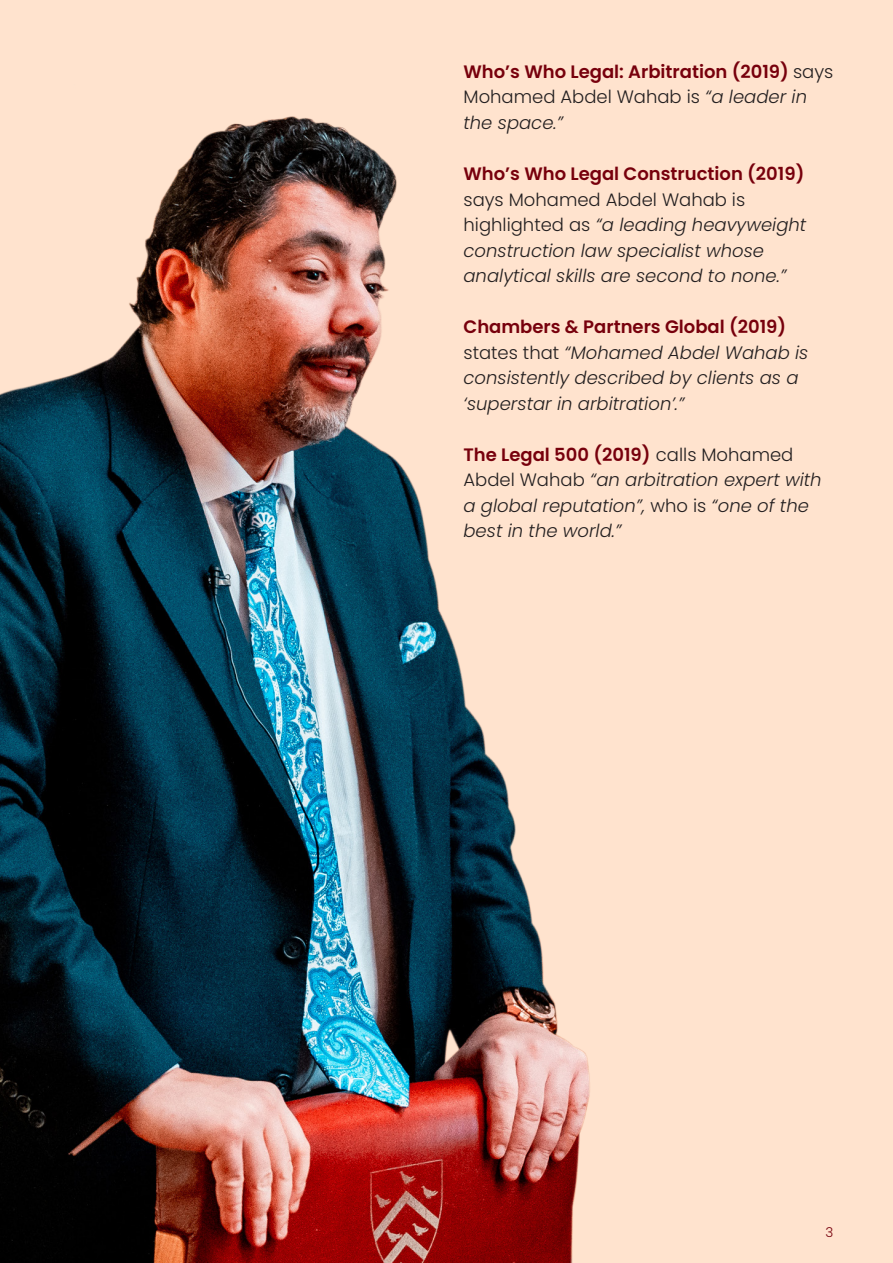
<style>
.page{position:relative;width:893px;height:1263px;background:#ffe3ce}
.page>*{position:absolute;margin:0;border:0;box-sizing:border-box;transform-origin:0 0}
.t1{font:italic 300 18px/25.5px "Poppins";color:#231f20}
.t2{font:600 18px/25.5px "Poppins";color:#77000c}
.t3{font:300 13.5px "Poppins";color:#77000c}
.s1{font-weight:300;color:#231f20}
.s2{font-weight:300;font-style:italic;color:#231f20}
.s3{font-weight:600;font-style:normal;color:#77000c}
.s4{font-style:normal}
</style>
<div class="page">
<img style="left:0;top:116px;width:590px;height:1147px">
<p class="t2" style="left:463px;top:59px;width:371px">Who’s Who Legal: Arbitration (2019) <span class="s1">says<br>Mohamed Abdel Wahab is</span> <span class="s2">“a leader in the space.”</span></p>
<p class="t1" style="left:463px;top:161px;width:344px"><span class="s3">Who’s Who Legal Construction (2019) </span><span class="s4">says Mohamed Abdel Wahab is highlighted as</span> “a leading heavyweight construction law specialist whose analytical skills are second to none.”</p>
<p class="t1" style="left:463px;top:314px;width:346px"><span class="s3">Chambers &amp; Partners Global (2019) </span><span class="s4">states that</span> “Mohamed Abdel Wahab is consistently described by clients as a ‘superstar in arbitration’.”</p>
<p class="t1" style="left:463px;top:442px;width:360px"><span class="s3">The Legal 500 (2019)</span> <span class="s4">calls Mohamed Abdel Wahab</span> “an arbitration expert with a global reputation”, <span class="s4">who is</span> “one of the best in the world.”</p>
<p class="t3" style="left:825px;top:1224px;width:9px">3</p>
</div>
